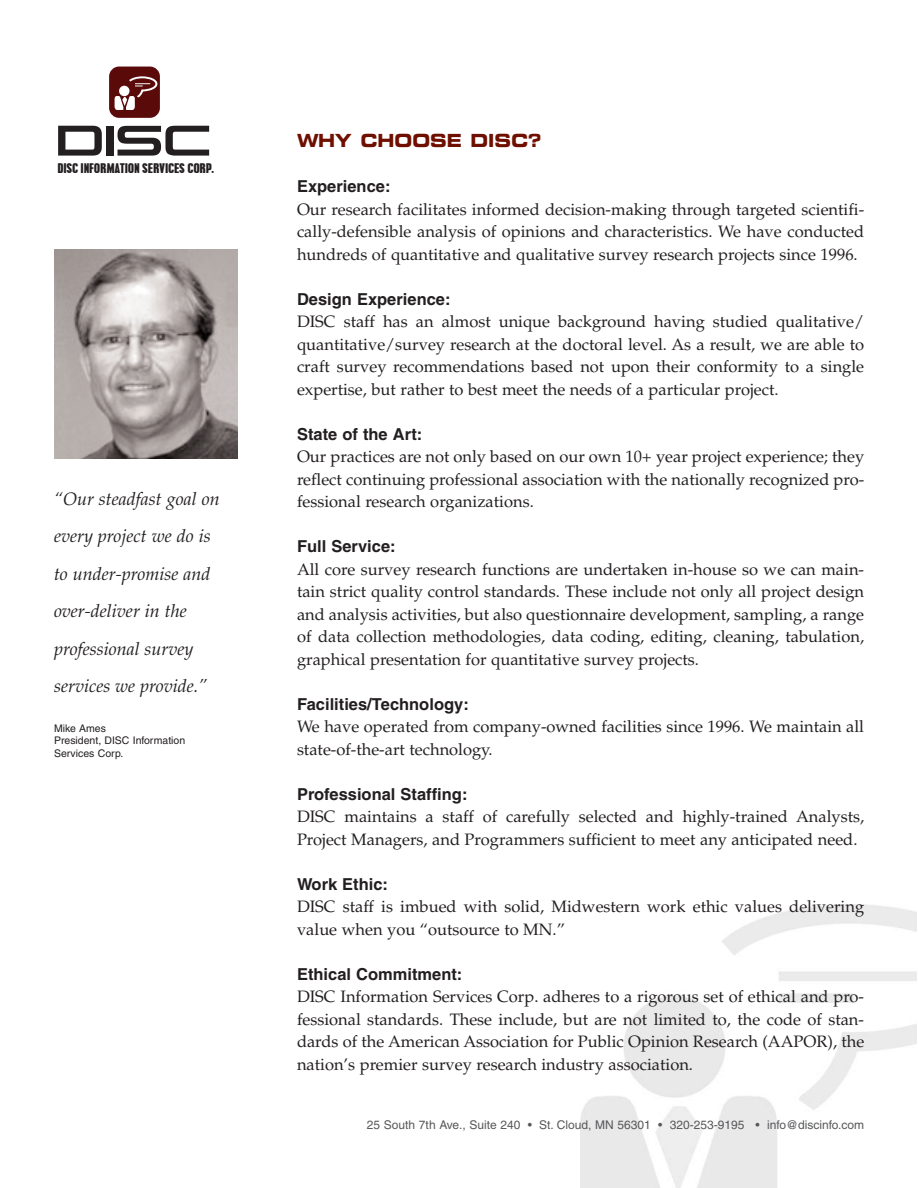
<style>
.page{position:relative;width:918px;height:1188px;background:#fff}
.page>*{position:absolute;margin:0;border:0;box-sizing:border-box;transform-origin:0 0}
.t1{font:120px "XXIISTATIC";color:#231f20}
.t2{font:italic 18px/37.5px "Palatino";color:#231f20}
.t3{font:700 expanded 18px "Square 721 BT";color:#6f0f00;scale:.9 1}
.t4{font:16.5px/22.5px "Palatino";color:#231f20;text-align:justify}
.t5{font:700 16.5px "Helvetica";color:#231f20}
.t6{font:12px "Helvetica";color:#57585a}
.t7{font:700 condensed 10.95px "OPTI Pilsen";color:#231f20}
.t8{font:10.5px/12.6px "Helvetica";color:#231f20}
</style>
<div class="page">
<div style="left:109px;top:67px;width:51px;height:51px;background:#5b0a0a;border-radius:10px"></div>
<svg style="left:115px;top:76px;width:43px;height:34px"></svg>
<img style="left:54px;top:250px;width:184px;height:209px">
<h1 class="t1" style="left:58px;top:44px;width:157px">DISC</h1>
<p class="t7" style="left:58px;top:163px;width:158px">DISC INFORMATION SERVICES CORP.</p>
<p class="t2" style="left:54px;top:482px;width:167px">“Our steadfast goal on every project we do is to under-promise and over-deliver in the professional survey services we provide.”</p>
<p class="t8" style="left:54px;top:723px;width:133px">Mike Ames<br>President, DISC Information<br>Services Corp.</p>
<p class="t3" style="left:297px;top:134px;width:273px">WHY CHOOSE DISC?</p>
<p class="t5" style="left:297px;top:180px;width:95px">Experience:</p>
<p class="t4" style="left:297px;top:200px;width:569px">Our research facilitates informed decision-making through targeted scientifi&shy;cally-defensible analysis of opinions and characteristics. We have conducted hundreds of quantitative and qualitative survey research projects since 1996.</p>
<p class="t5" style="left:297px;top:292px;width:155px">Design Experience:</p>
<p class="t4" style="left:297px;top:312px;width:569px">DISC staff has an almost unique background having studied qualitative/ quantitative/survey research at the doctoral level. As a result, we are able to craft survey recommendations based not upon their conformity to a single expertise, but rather to best meet the needs of a particular project.</p>
<p class="t5" style="left:297px;top:427px;width:127px">State of the Art:</p>
<p class="t4" style="left:297px;top:447px;width:569px">Our practices are not only based on our own 10+ year project experience; they reflect continuing professional association with the nationally recognized pro&shy;fessional research organizations.</p>
<p class="t5" style="left:297px;top:540px;width:100px">Full Service:</p>
<p class="t4" style="left:297px;top:560px;width:569px">All core survey research functions are undertaken in-house so we can main&shy;tain strict quality control standards. These include not only all project design and analysis activities, but also questionnaire development, sampling, a range of data collection methodologies, data coding, editing, cleaning, tabulation, graphical presentation for quantitative survey projects.</p>
<p class="t5" style="left:297px;top:697px;width:173px">Facilities/Technology:</p>
<p class="t4" style="left:297px;top:717px;width:569px">We have operated from company-owned facilities since 1996. We maintain all state-of-the-art technology.</p>
<p class="t5" style="left:297px;top:787px;width:172px">Professional Staffing:</p>
<p class="t4" style="left:297px;top:807px;width:569px">DISC maintains a staff of carefully selected and highly-trained Analysts,<br>Project Managers, and Programmers sufficient to meet any anticipated need.</p>
<p class="t5" style="left:297px;top:877px;width:93px">Work Ethic:</p>
<p class="t4" style="left:297px;top:897px;width:569px">DISC staff is imbued with solid, Midwestern work ethic values delivering value when you “outsource to MN.”</p>
<p class="t5" style="left:297px;top:967px;width:167px">Ethical Commitment:</p>
<p class="t4" style="left:297px;top:987px;width:569px">DISC Information Services Corp. adheres to a rigorous set of ethical and pro&shy;fessional standards. These include, but are not limited to, the code of stan&shy;dards of the American Association for Public Opinion Research (AAPOR), the nation’s premier survey research industry association.</p>
<p class="t6" style="left:367px;top:1121px;width:499px">25 South 7th Ave., Suite 240 • St. Cloud, MN 56301 • 320-253-9195 • info@discinfo.com</p>
</div>
